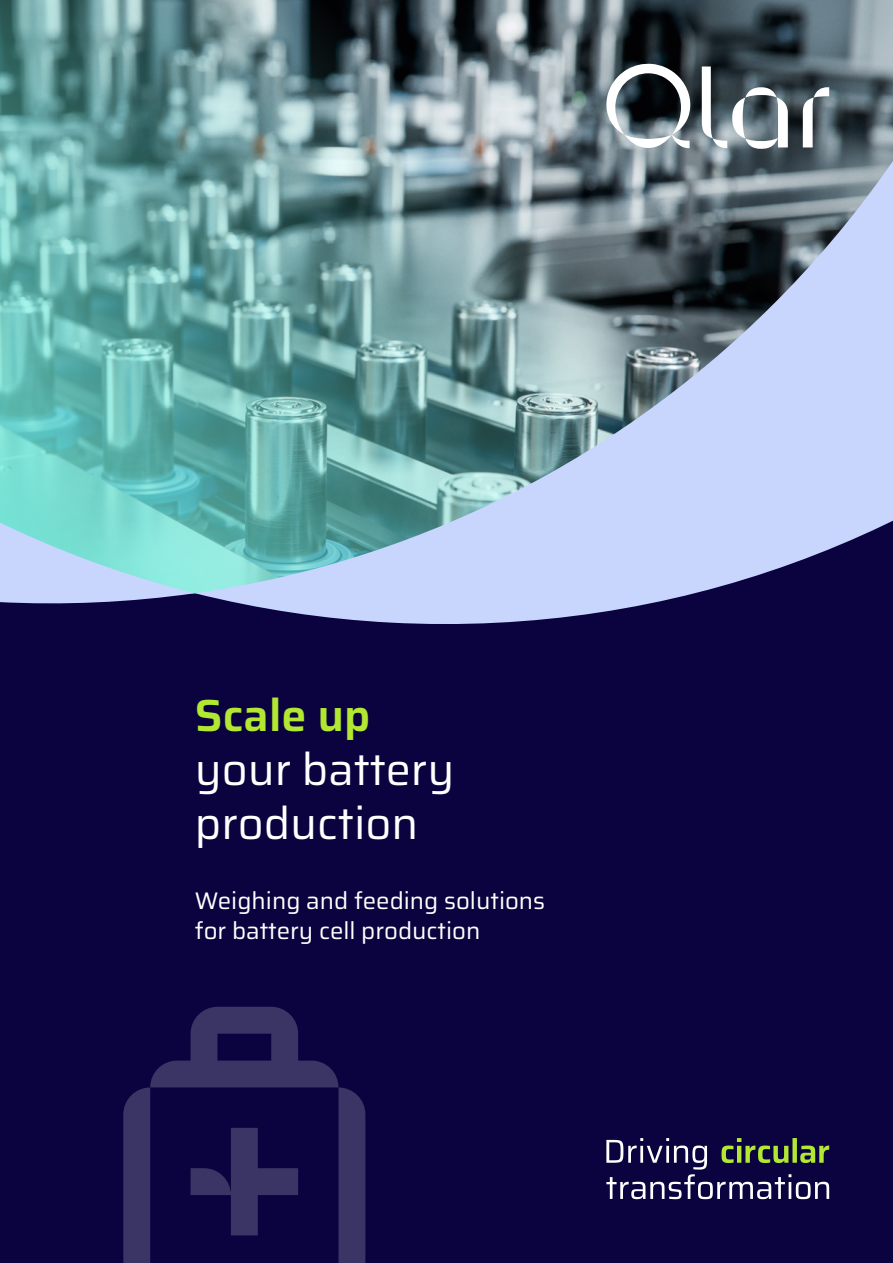
<style>
.page{position:relative;width:893px;height:1263px;background:#0a033f}
.page>*{position:absolute;margin:0;border:0;box-sizing:border-box;transform-origin:0 0}
.t1{font:45px/54px "Saira";color:#fff}
.t2{font:600 45px "Saira";color:#b2e732}
.t3{font:24px/30px "Saira";color:#fff}
</style>
<div class="page">
<svg style="left:123px;top:1007px;width:242px;height:256px"></svg>
<svg style="left:0;top:0;width:893px;height:66px;background:#556b70"></svg>
<img style="left:0;top:66px;width:893px;height:558px">
<svg style="left:606px;top:64px;width:223px;height:85px;background:#6f797e"></svg>
<svg style="left:606px;top:1138px;width:223px;height:61px"></svg>
<h1 class="t2" style="left:195px;top:679px;width:177px">Scale up</h1>
<h1 class="t1" style="left:195px;top:741px;width:261px">your battery production</h1>
<p class="t3" style="left:195px;top:885px;width:352px">Weighing and feeding solutions for battery cell production</p>
</div>
